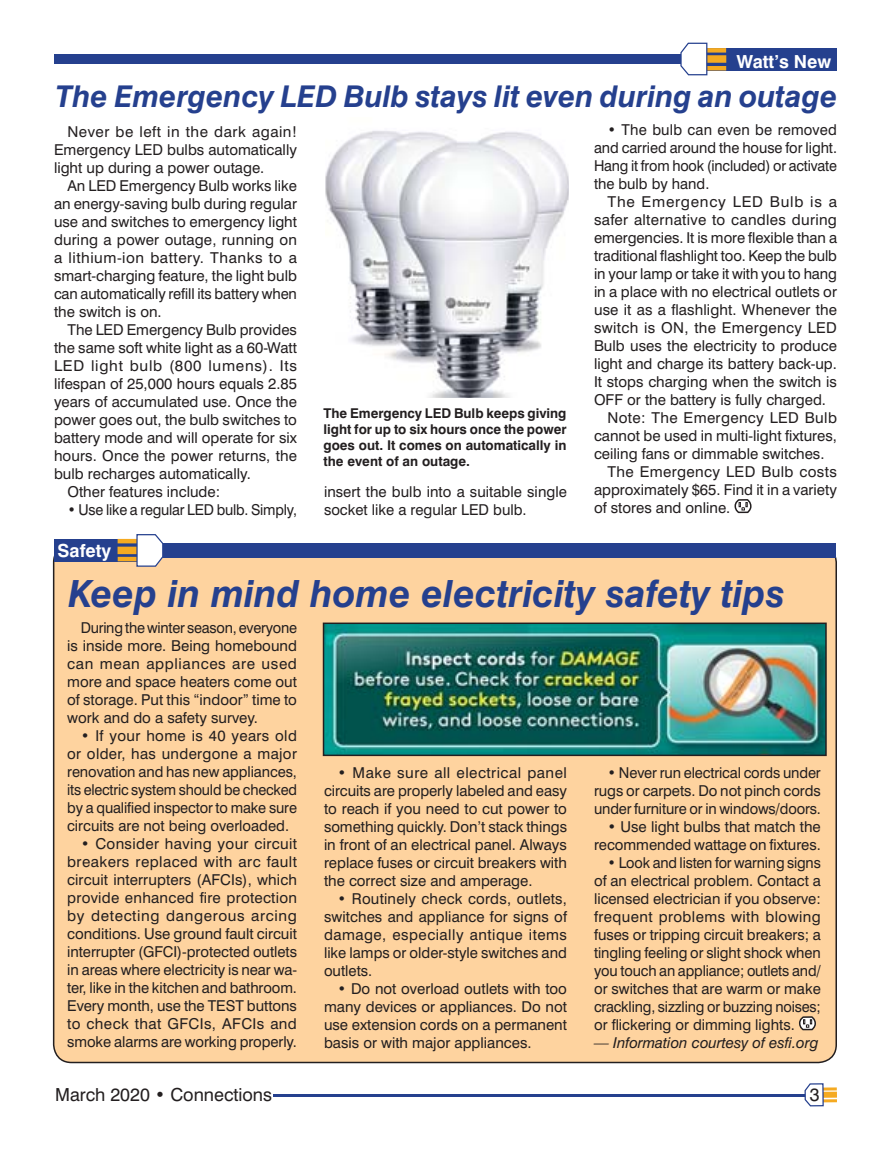
<style>
.page{position:relative;width:891px;height:1161px;background:#fff}
.page>*{position:absolute;margin:0;border:0;box-sizing:border-box;transform-origin:0 0}
.t1{font:italic 700 37.5px "Swiss 721 BT";color:#25408e}
.t2{font:italic 700 30px "Swiss 721 BT";color:#25408e}
.t3{font:18px "Swiss 721 BT";color:#231f20}
.t4{font:700 18px "Swiss 721 BT";color:#fff}
.t5{font:15px/18px "Swiss 721 BT";color:#231f20;text-align:justify}
.t6{font:15px/18px "Swiss 721 BT";color:#231f20;text-align:justify;scale:.96 1}
.t7{font:15px "Swiss 721 BT";letter-spacing:.02em;color:#231f20}
.t8{font:15px "Swiss 721 BT";letter-spacing:.05em;color:#231f20}
.t9{font:15px "Swiss 721 BT";letter-spacing:.025em;color:#231f20}
.t10{font:italic 15px "Swiss 721 BT";color:#231f20}
.t11{font:15px "Swiss 721 BT";letter-spacing:.035em;color:#231f20}
.t12{font:15px "Swiss 721 BT";letter-spacing:.03em;color:#231f20}
.t13{font:700 13.5px/16.2px "Swiss 721 BT";color:#231f20;text-align:justify}
</style>
<div class="page">
<hr style="left:273px;top:1094px;width:561px;height:3px;background:#25408e">
<div style="left:819px;top:1092px;width:18px;height:6px;background:#f5aa21"></div>
<svg style="left:824px;top:1087px;width:13px;height:4px"></svg>
<hr style="left:819px;top:1099px;width:18px;height:3px;background:#f5aa21">
<svg style="left:804px;top:1083px;width:20px;height:24px"></svg>
<div style="left:54px;top:545px;width:782px;height:518px;background:#fed39f;border-radius:18px"></div>
<div style="left:54px;top:539px;width:89px;height:22px;background:#25408e"></div>
<div style="left:135px;top:544px;width:701px;height:14px;background:#25408e"></div>
<div style="left:118px;top:547px;width:25px;height:7px;background:#f5aa21"></div>
<hr style="left:118px;top:557px;width:25px;height:4px;background:#f5aa21">
<hr style="left:118px;top:539px;width:25px;height:4px;background:#f5aa21">
<svg style="left:136px;top:534px;width:28px;height:33px"></svg>
<div style="left:706px;top:48px;width:131px;height:23px;background:#25408e"></div>
<div style="left:54px;top:54px;width:652px;height:10px;background:#25408e"></div>
<div style="left:701px;top:55px;width:25px;height:8px;background:#f5aa21"></div>
<div style="left:701px;top:48px;width:25px;height:5px;background:#f5aa21"></div>
<div style="left:701px;top:66px;width:25px;height:5px;background:#f5aa21"></div>
<svg style="left:680px;top:42px;width:28px;height:34px"></svg>
<svg style="left:734px;top:500px;width:18px;height:14px"></svg>
<img style="left:325px;top:131px;width:243px;height:267px">
<img style="left:326px;top:626px;width:498px;height:127px">
<div style="left:323px;top:623px;width:504px;height:133px;border:2px solid #231f20"></div>
<svg style="left:799px;top:1017px;width:17px;height:14px"></svg>
<p class="t4" style="left:736px;top:55px;width:96px">Watt’s New</p>
<p class="t2" style="left:56px;top:85px;width:783px">The Emergency LED Bulb stays lit even during an outage</p>
<p class="t12" style="left:68px;top:126px;width:231px">Never be left in the dark again!</p>
<p class="t5" style="left:54px;top:143px;width:245px">Emergency LED bulbs automatically</p>
<p class="t5" style="left:54px;top:161px;width:212px">light up during a power outage.</p>
<p class="t5" style="left:68px;top:179px;width:231px">An LED Emergency Bulb works like</p>
<p class="t5" style="left:54px;top:197px;width:245px">an energy-saving bulb during regular</p>
<p class="t5" style="left:54px;top:215px;width:245px">use and switches to emergency light</p>
<p class="t5" style="left:54px;top:233px;width:244px">during a power outage, running on</p>
<p class="t11" style="left:54px;top:252px;width:244px">a lithium-ion battery. Thanks to a</p>
<p class="t5" style="left:54px;top:269px;width:245px">smart-charging feature, the light bulb</p>
<p class="t5" style="left:54px;top:287px;width:245px">can automatically refill its battery when</p>
<p class="t5" style="left:54px;top:305px;width:109px">the switch is on.</p>
<p class="t5" style="left:68px;top:323px;width:231px">The LED Emergency Bulb provides</p>
<p class="t5" style="left:54px;top:341px;width:245px">the same soft white light as a 60-Watt</p>
<p class="t8" style="left:54px;top:360px;width:245px">LED light bulb (800 lumens). Its</p>
<p class="t5" style="left:54px;top:377px;width:245px">lifespan of 25,000 hours equals 2.85</p>
<p class="t5" style="left:54px;top:395px;width:245px">years of accumulated use. Once the</p>
<p class="t5" style="left:54px;top:413px;width:245px">power goes out, the bulb switches to</p>
<p class="t5" style="left:54px;top:431px;width:244px">battery mode and will operate for six</p>
<p class="t5" style="left:54px;top:449px;width:244px">hours. Once the power returns, the</p>
<p class="t5" style="left:54px;top:467px;width:198px">bulb recharges automatically.</p>
<p class="t5" style="left:68px;top:485px;width:154px">Other features include:</p>
<p class="t6" style="left:68px;top:503px;width:241px">• Use like a regular LED bulb. Simply,</p>
<p class="t4" style="left:58px;top:544px;width:55px">Safety</p>
<p class="t13" style="left:324px;top:406px;width:245px">The Emergency LED Bulb keeps giving light for up to six hours once the power goes out. It comes on automatically in the event of an outage.</p>
<p class="t5" style="left:324px;top:484px;width:244px">insert the bulb into a suitable single socket like a regular LED bulb.</p>
<p class="t5" style="left:608px;top:123px;width:231px">• The bulb can even be removed</p>
<p class="t5" style="left:594px;top:141px;width:245px">and carried around the house for light.</p>
<p class="t6" style="left:594px;top:159px;width:255px">Hang it from hook (included) or activate</p>
<p class="t5" style="left:594px;top:177px;width:117px">the bulb by hand.</p>
<p class="t8" style="left:608px;top:196px;width:231px">The Emergency LED Bulb is a</p>
<p class="t7" style="left:594px;top:214px;width:244px">safer alternative to candles during</p>
<p class="t5" style="left:594px;top:231px;width:245px">emergencies. It is more flexible than a</p>
<p class="t5" style="left:594px;top:249px;width:244px">traditional flashlight too. Keep the bulb</p>
<p class="t5" style="left:594px;top:267px;width:244px">in your lamp or take it with you to hang</p>
<p class="t5" style="left:594px;top:285px;width:245px">in a place with no electrical outlets or</p>
<p class="t5" style="left:594px;top:303px;width:245px">use it as a flashlight. Whenever the</p>
<p class="t7" style="left:594px;top:322px;width:245px">switch is ON, the Emergency LED</p>
<p class="t5" style="left:594px;top:339px;width:244px">Bulb uses the electricity to produce</p>
<p class="t5" style="left:594px;top:357px;width:245px">light and charge its battery back-up.</p>
<p class="t5" style="left:594px;top:375px;width:245px">It stops charging when the switch is</p>
<p class="t5" style="left:594px;top:393px;width:234px">OFF or the battery is fully charged.</p>
<p class="t9" style="left:608px;top:412px;width:231px">Note: The Emergency LED Bulb</p>
<p class="t5" style="left:594px;top:429px;width:245px">cannot be used in multi-light fixtures,</p>
<p class="t5" style="left:594px;top:447px;width:232px">ceiling fans or dimmable switches.</p>
<p class="t9" style="left:608px;top:466px;width:231px">The Emergency LED Bulb costs</p>
<p class="t5" style="left:594px;top:483px;width:244px">approximately $65. Find it in a variety</p>
<p class="t5" style="left:594px;top:501px;width:138px">of stores and online.</p>
<p class="t1" style="left:68px;top:580px;width:719px">Keep in mind home electricity safety tips</p>
<p class="t5" style="left:67px;top:620px;width:231px;text-indent:14px">During the winter season, everyone is inside more. Being homebound can mean appliances are used more and space heaters come out of storage. Put this “indoor” time to work and do a safety survey.</p>
<p class="t5" style="left:67px;top:728px;width:231px;text-indent:14px">• If your home is 40 years old or older, has undergone a major renovation and has new appliances, its electric system should be checked by a qualified inspector to make sure circuits are not being overloaded.</p>
<p class="t5" style="left:67px;top:836px;width:231px;text-indent:14px">• Consider having your circuit breakers replaced with arc fault circuit interrupters (AFCIs), which provide enhanced fire protection by detecting dangerous arcing conditions. Use ground fault circuit interrupter (GFCI)-protected outlets in areas where electricity is near wa&shy;ter, like in the kitchen and bathroom.<br>Every month, use the TEST buttons to check that GFCIs, AFCIs and smoke alarms are working properly.</p>
<p class="t5" style="left:324px;top:766px;width:245px;text-indent:14px">• Make sure all electrical panel circuits are properly labeled and easy to reach if you need to cut power to something quickly. Don’t stack things in front of an electrical panel. Always replace fuses or circuit breakers with the correct size and amperage.</p>
<p class="t5" style="left:324px;top:892px;width:245px;text-indent:14px">• Routinely check cords, outlets, switches and appliance for signs of damage, especially antique items like lamps or older-style switches and outlets.</p>
<p class="t5" style="left:324px;top:982px;width:245px;text-indent:14px">• Do not overload outlets with too many devices or appliances. Do not use extension cords on a permanent basis or with major appliances.</p>
<p class="t5" style="left:594px;top:766px;width:228px;text-indent:14px">• Never run electrical cords under rugs or carpets. Do not pinch cords under furniture or in windows/doors.</p>
<p class="t5" style="left:594px;top:820px;width:228px;text-align:right">• Use light bulbs that match the recommended wattage on fixtures.</p>
<p class="t6" style="left:594px;top:856px;width:238px;text-indent:14px">• Look and listen for warning signs of an electrical problem. Contact a licensed electrician if you observe: frequent problems with blowing fuses or tripping circuit breakers; a tingling feeling or slight shock when you touch an appliance; outlets and/ or switches that are warm or make crackling, sizzling or buzzing noises; or flickering or dimming lights.</p>
<p class="t10" style="left:594px;top:1034px;width:226px">— Information courtesy of esfi.org</p>
<p class="t3" style="left:55px;top:1088px;width:219px">March 2020 • Connections</p>
<p class="t3" style="left:810px;top:1088px;width:11px">3</p>
</div>
